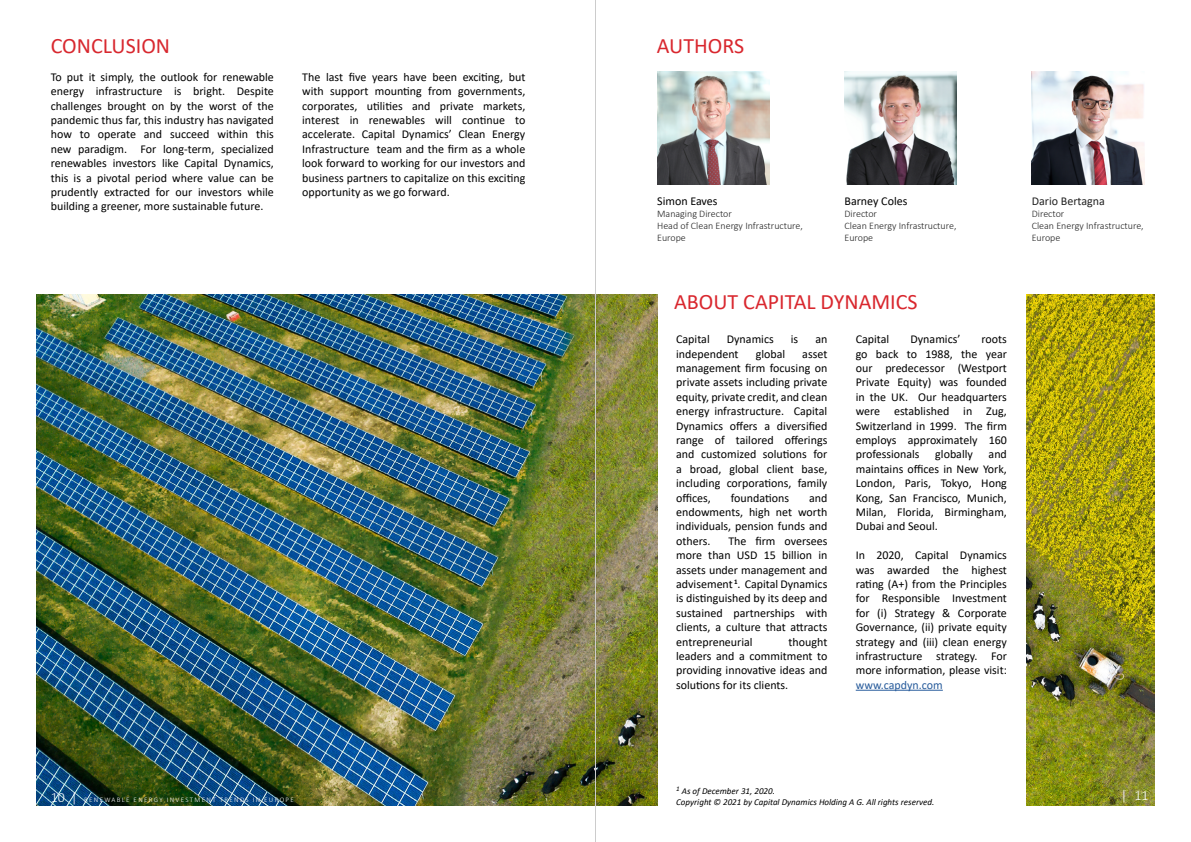
<style>
.page{position:relative;width:1191px;height:842px;background:#fff}
.page>*{position:absolute;margin:0;border:0;box-sizing:border-box;transform-origin:0 0}
.t1{font:22px "Calibri";color:#d9272e}
.t2{font:22px "Calibri";color:#d8282f}
.t3{font:300 14px "Calibri";color:#fff}
.t4{font:12px/14.4px "Calibri";color:#000;text-align:justify}
.t5{font:12px "Calibri";color:#275b9b}
.t6{font:12px "Calibri";color:#222}
.t7{font:300 10px/12px "Calibri";color:#222}
.t8{font:italic 9px/10.8px "Calibri";color:#000}
.t9{font:300 7px "Calibri";letter-spacing:.19em;color:#fff}
.s1{font-size:14px}
</style>
<div class="page">
<img style="left:36px;top:295px;width:1119px;height:511px">
<img style="left:657px;top:72px;width:112px;height:112px">
<img style="left:1031px;top:72px;width:113px;height:112px">
<img style="left:844px;top:72px;width:113px;height:112px">
<div style="left:658px;top:281px;width:367px;height:530px;background:#fff"></div>
<hr style="left:595px;top:0;width:1px;height:842px;background:#ccc">
<hr style="left:855px;top:690px;width:88px;height:1px;background:#275b9b">
<h1 class="t2" style="left:51px;top:30px;width:121px">CONCLUSION</h1>
<p class="t4" style="left:51px;top:69px;width:225px">To put it simply, the outlook for renewable energy infrastructure is bright. Despite challenges brought on by the worst of the pandemic thus far, this industry has navigated how to operate and succeed within this new paradigm. For long-term, specialized renewables investors like Capital Dynamics, this is a pivotal period where value can be prudently extracted for our investors while building a greener, more sustainable future.</p>
<p class="t4" style="left:302px;top:69px;width:225px">The last five years have been exciting, but with support mounting from governments, corporates, utilities and private markets, interest in renewables will continue to accelerate. Capital Dynamics’ Clean Energy Infrastructure team and the firm as a whole look forward to working for our investors and business partners to capitalize on this exciting opportunity as we go forward.</p>
<p class="t9" style="left:51px;top:795px;width:245px"><span class="s1">10 |</span> RENEWABLE ENERGY INVESTMENT TRENDS IN EUROPE</p>
<h1 class="t1" style="left:657px;top:30px;width:89px">AUTHORS</h1>
<p class="t4" style="left:657px;top:193px;width:62px">Simon Eaves</p>
<p class="t7" style="left:657px;top:207px;width:147px">Managing Director<br>Head of Clean Energy Infrastructure,<br>Europe</p>
<p class="t4" style="left:844px;top:193px;width:64px">Barney Coles</p>
<p class="t7" style="left:844px;top:207px;width:113px">Director<br>Clean Energy Infrastructure,<br>Europe</p>
<h1 class="t1" style="left:674px;top:287px;width:245px">ABOUT CAPITAL DYNAMICS</h1>
<p class="t4" style="left:676px;top:332px;width:35px">Capital</p>
<p class="t4" style="left:727px;top:332px;width:48px">Dynamics</p>
<p class="t4" style="left:791px;top:332px;width:9px">is</p>
<p class="t4" style="left:815px;top:332px;width:14px">an</p>
<p class="t4" style="left:676px;top:346px;width:64px">independent</p>
<p class="t4" style="left:755px;top:346px;width:31px">global</p>
<p class="t4" style="left:676px;top:346px;width:153px;text-indent:126px">asset management firm focusing on private assets including private equity, private credit, and clean energy infrastructure. Capital Dynamics offers a diversified range of tailored offerings and customized solutions for a broad, global client base, including corporations, family offices,</p>
<p class="t4" style="left:731px;top:490px;width:60px">foundations</p>
<p class="t4" style="left:676px;top:490px;width:153px;text-indent:133px">and endowments, high net worth individuals, pension funds and others.</p>
<p class="t4" style="left:676px;top:533px;width:153px;text-indent:52px">The firm oversees more than USD 15 billion in assets under management and advisement <sup>1</sup>. Capital Dynamics is distinguished by its deep and sustained partnerships with clients, a culture that attracts entrepreneurial</p>
<p class="t4" style="left:676px;top:634px;width:153px;text-indent:112px">thought leaders and a commitment to providing innovative ideas and solutions for its clients.</p>
<p class="t4" style="left:855px;top:332px;width:35px">Capital</p>
<p class="t4" style="left:910px;top:332px;width:51px">Dynamics’</p>
<p class="t4" style="left:855px;top:332px;width:153px;text-indent:126px">roots go back to 1988, the year our predecessor (Westport Private Equity) was founded in the UK. Our headquarters were established in Zug, Switzerland in 1999. The firm employs approximately 160 professionals</p>
<p class="t4" style="left:935px;top:447px;width:39px">globally</p>
<p class="t4" style="left:855px;top:447px;width:153px;text-indent:133px">and maintains offices in New York, London, Paris, Tokyo, Hong Kong, San Francisco, Munich, Milan, Florida, Birmingham, Dubai and Seoul.</p>
<p class="t4" style="left:855px;top:548px;width:153px">In 2020, Capital Dynamics was awarded the highest rating (A+) from the Principles for Responsible Investment for (i) Strategy &amp; Corporate Governance, (ii) private equity strategy and (iii) clean energy infrastructure strategy. For more information, please visit:</p>
<p class="t5" style="left:855px;top:676px;width:89px">www.capdyn.com</p>
<p class="t6" style="left:1031px;top:192px;width:75px">Dario Bertagna</p>
<p class="t7" style="left:1031px;top:207px;width:113px">Director<br>Clean Energy Infrastructure,<br>Europe</p>
<p class="t8" style="left:676px;top:785px;width:259px"><sup>1</sup> As of December 31, 2020.<br>Copyright © 2021 by Capital Dynamics Holding A G. All rights reserved.</p>
<p class="t3" style="left:1120px;top:786px;width:29px">| 11</p>
</div>
